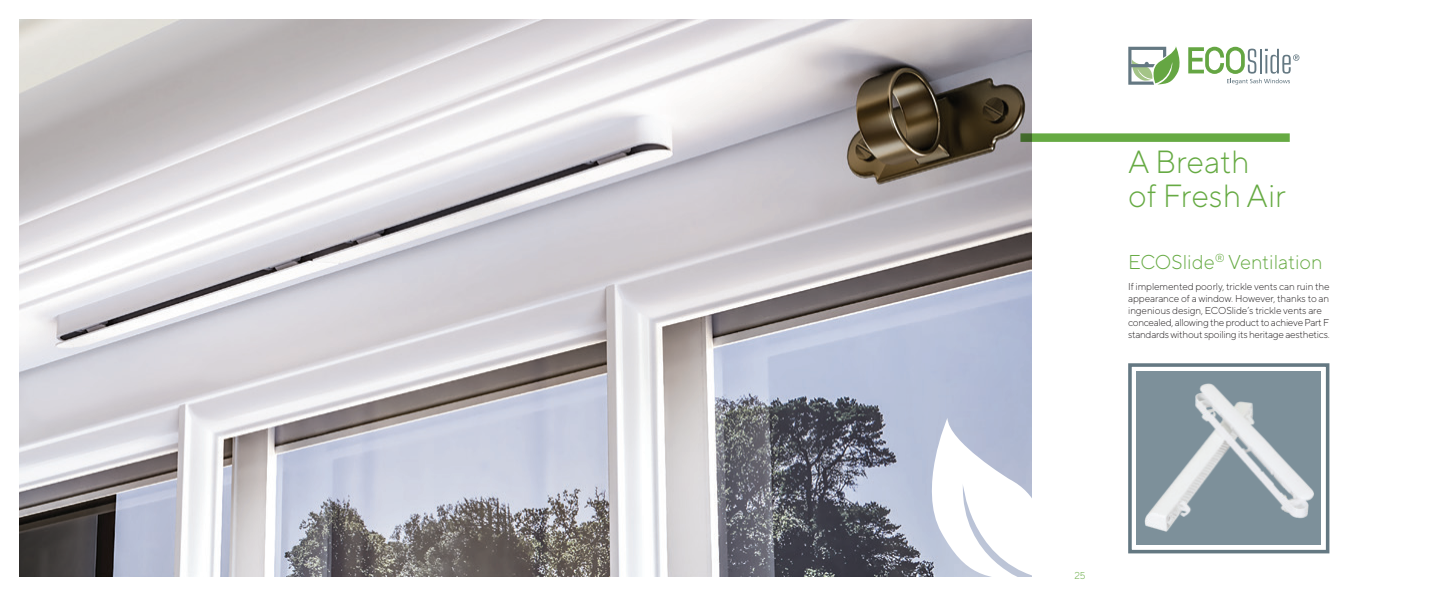
<style>
.page{position:relative;width:1440px;height:596px;background:#fff}
.page>*{position:absolute;margin:0;border:0;box-sizing:border-box;transform-origin:0 0}
.t1{font:300 32px/34px "TT Norms Pro";color:#66aa43}
.t2{font:300 20px "TT Norms Pro";color:#66aa43}
.t3{font:300 10px/12px "TT Norms Pro";letter-spacing:-.01em;color:#231f20}
.t4{font:300 10px "TT Norms Pro";color:#66aa43}
</style>
<div class="page">
<img style="left:20px;top:20px;width:1012px;height:555px">
<div style="left:1020px;top:133px;width:270px;height:9px;background:#66aa43"></div>
<svg style="left:1128px;top:46px;width:171px;height:39px"></svg>
<svg style="left:917px;top:417px;width:115px;height:160px"></svg>
<div style="left:1128px;top:363px;width:201px;height:190px;border:4px solid #647882"></div>
<img style="left:1137px;top:371px;width:184px;height:173px">
<h1 class="t1" style="left:1128px;top:144px;width:159px">A Breath of Fresh Air</h1>
<h2 class="t2" style="left:1128px;top:249px;width:196px">ECOSlide<sup>®</sup> Ventilation</h2>
<p class="t3" style="left:1128px;top:279px;width:203px">If implemented poorly, trickle vents can ruin the appearance of a window. However, thanks to an ingenious design, ECOSlide’s trickle vents are concealed, allowing the product to achieve Part F standards without spoiling its heritage aesthetics.</p>
<p class="t4" style="left:1074px;top:568px;width:13px">25</p>
</div>
